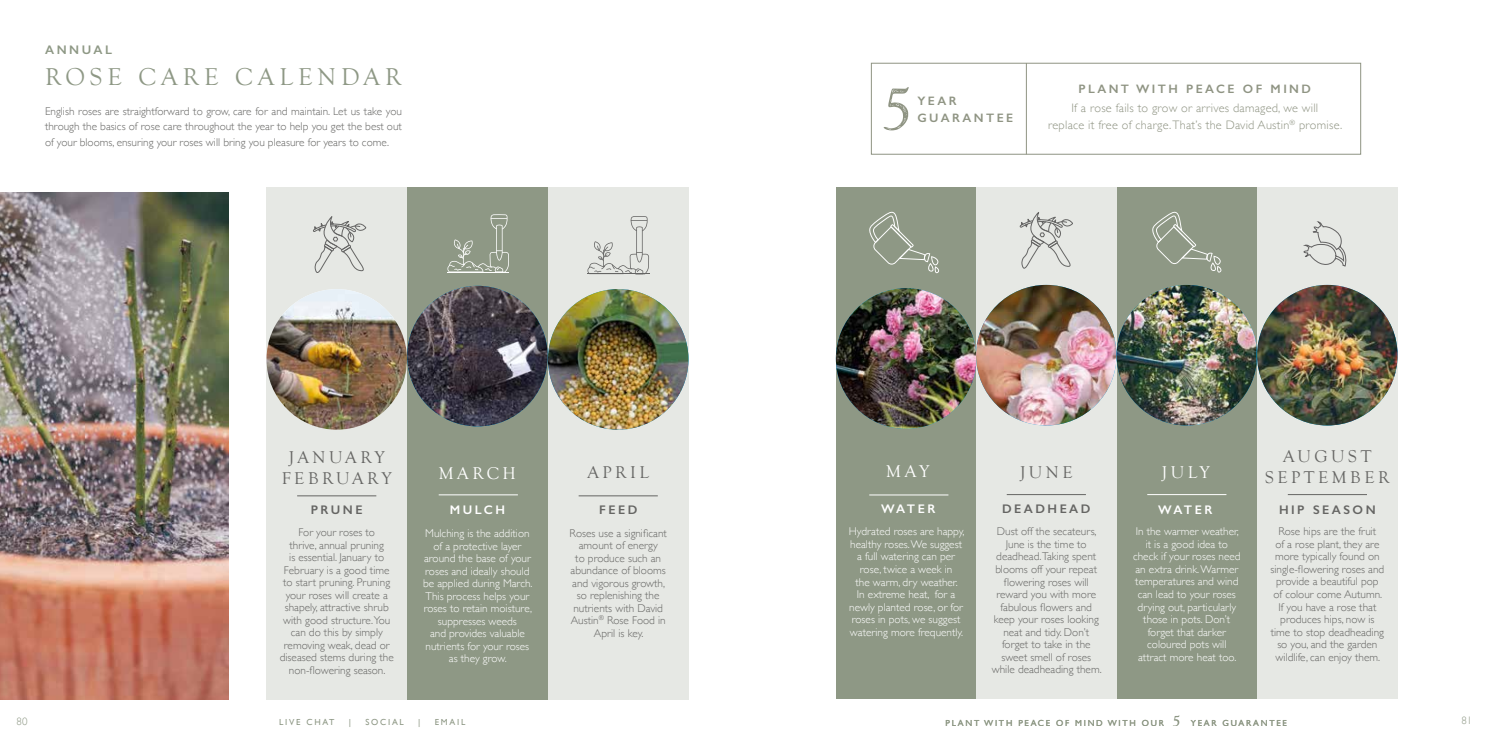
<style>
.page{position:relative;width:1489px;height:745px;background:#fff}
.page>*{position:absolute;margin:0;border:0;box-sizing:border-box;transform-origin:0 0}
.t1{font:60.25px "Hand Drawn Goudy 2";color:#8f9483}
.t2{font:25px "Goudy Old Style T";letter-spacing:.2em;color:#8e9885}
.t3{font:17.5px/21px "Goudy Old Style T";letter-spacing:.2em;color:#656563;text-align:center}
.t4{font:17.5px "Goudy Old Style T";letter-spacing:.2em;color:#fff}
.t5{font:600 12.5px "Gill Sans";letter-spacing:.2em;color:#656563}
.t6{font:600 12.5px "Gill Sans";letter-spacing:.2em;color:#fff}
.t7{font:600 12.5px "Gill Sans";letter-spacing:.2em;color:#8e9885}
.t8{font:300 12.25px/17.1px "Gill Sans";letter-spacing:.02em;color:#8f9483;text-align:center}
.t9{font:600 12.25px/17.1px "Gill Sans";letter-spacing:.2em;color:#8f9483}
.t10{font:300 11.25px/12.5px "Gill Sans";color:#656563;text-align:center}
.t11{font:300 11.25px/12.5px "Gill Sans";color:#fff;text-align:center}
.t12{font:300 10.88px "Gill Sans";color:#8e9885}
.t13{font:8.75px "Gill Sans";letter-spacing:.2em;color:#8e9885}
.s1{font-family:"Goudy Old Sty";font-size:15px}
</style>
<div class="page">
<div style="left:266px;top:188px;width:141px;height:511px;background:#e6e8e4"></div>
<img style="left:266px;top:289px;width:141px;height:140px;border-radius:70px">
<div style="left:548px;top:188px;width:140px;height:511px;background:#e6e8e4"></div>
<div style="left:835px;top:188px;width:141px;height:510px;background:#8e9885"></div>
<img style="left:548px;top:289px;width:140px;height:140px;border-radius:69px">
<img style="left:835px;top:288px;width:141px;height:140px;border-radius:70px">
<hr style="left:297px;top:495px;width:79px;height:1px;background:#656563">
<hr style="left:578px;top:495px;width:79px;height:1px;background:#656563">
<hr style="left:869px;top:494px;width:79px;height:1px;background:#fff">
<svg style="left:313px;top:216px;width:53px;height:56px"></svg>
<div style="left:1116px;top:188px;width:140px;height:510px;background:#8e9885"></div>
<div style="left:976px;top:188px;width:140px;height:510px;background:#e6e8e4"></div>
<img style="left:976px;top:285px;width:140px;height:140px;border-radius:70px">
<img style="left:1116px;top:285px;width:140px;height:140px">
<div style="left:1256px;top:188px;width:141px;height:510px;background:#e6e8e4"></div>
<div style="left:407px;top:188px;width:140px;height:511px;background:#8e9885"></div>
<svg style="left:447px;top:214px;width:62px;height:58px"></svg>
<img style="left:1256px;top:285px;width:141px;height:140px;border-radius:70px">
<img style="left:407px;top:285px;width:140px;height:141px;border-radius:70px">
<hr style="left:1006px;top:494px;width:79px;height:1px;background:#656563">
<hr style="left:1147px;top:494px;width:79px;height:1px;background:#fff">
<hr style="left:1287px;top:494px;width:79px;height:1px;background:#656563">
<hr style="left:438px;top:494px;width:80px;height:1px;background:#fff">
<svg style="left:1152px;top:212px;width:69px;height:60px"></svg>
<svg style="left:587px;top:216px;width:62px;height:58px"></svg>
<img style="left:0;top:192px;width:229px;height:507px">
<svg style="left:869px;top:212px;width:70px;height:61px"></svg>
<svg style="left:1019px;top:212px;width:54px;height:56px"></svg>
<svg style="left:1303px;top:221px;width:44px;height:46px"></svg>
<div style="left:871px;top:63px;width:489px;height:91px;border:1px solid #8f9483"></div>
<hr style="left:1026px;top:63px;width:1px;height:91px;background:#8f9483">
<p class="t7" style="left:45px;top:42px;width:69px">ANNUAL</p>
<h2 class="t2" style="left:45px;top:63px;width:358px">ROSE CARE CALENDAR</h2>
<p class="t10" style="left:45px;top:103px;width:358px;line-height:15.6px;text-align:justify">English roses are straightforward to grow, care for and maintain. Let us take you through the basics of rose care throughout the year to help you get the best out of your blooms, ensuring your roses will bring you pleasure for years to come.</p>
<h1 class="t1" style="left:882px;top:77px;width:28px">5</h1>
<p class="t9" style="left:917px;top:92px;width:97px">YEAR<br>GUARANTEE</p>
<p class="t9" style="left:1078px;top:80px;width:234px">PLANT WITH PEACE OF MIND</p>
<p class="t8" style="left:1048px;top:99px;width:295px">If a rose fails to grow or arrives damaged, we will<br>replace it free of charge. That’s the David Austin<sup>®</sup> promise.</p>
<h3 class="t3" style="left:282px;top:447px;width:111px">JANUARY<br>FEBRUARY</h3>
<h3 class="t3" style="left:1283px;top:446px;width:90px">AUGUST</h3>
<h3 class="t3" style="left:587px;top:461px;width:63px">APRIL</h3>
<h3 class="t4" style="left:886px;top:461px;width:45px">MAY</h3>
<h3 class="t3" style="left:1019px;top:462px;width:54px">JUNE</h3>
<h3 class="t4" style="left:1161px;top:463px;width:49px">JULY</h3>
<h3 class="t4" style="left:439px;top:463px;width:79px">MARCH</h3>
<h3 class="t3" style="left:1264px;top:467px;width:126px">SEPTEMBER</h3>
<p class="t5" style="left:311px;top:502px;width:53px">PRUNE</p>
<p class="t6" style="left:450px;top:502px;width:57px">MULCH</p>
<p class="t5" style="left:599px;top:502px;width:40px">FEED</p>
<p class="t6" style="left:881px;top:501px;width:56px">WATER</p>
<p class="t5" style="left:1001px;top:501px;width:90px">DEADHEAD</p>
<p class="t6" style="left:1158px;top:502px;width:56px">WATER</p>
<p class="t5" style="left:1278px;top:502px;width:98px">HIP SEASON</p>
<p class="t10" style="left:280px;top:525px;width:115px">For your roses to<br>thrive, annual pruning<br>is essential. January to<br>February is a good time to start pruning. Pruning your roses will create a shapely, attractive shrub with good structure.You can do this by simply removing weak, dead or diseased stems during the non-flowering season.</p>
<p class="t10" style="left:569px;top:526px;width:99px">Roses use a significant amount of energy<br>to produce such an abundance of blooms and vigorous growth, so replenishing the nutrients with David<br>Austin<sup>®</sup> Rose Food in<br>April is key.</p>
<p class="t11" style="left:848px;top:524px;width:117px">Hydrated roses are happy, healthy roses. We suggest a full watering can per rose, twice a week in<br>the warm, dry weather.<br>In extreme heat, for a newly planted rose, or for roses in pots, we suggest watering more frequently.</p>
<p class="t11" style="left:423px;top:526px;width:111px">Mulching is the addition of a protective layer around the base of your roses and ideally should be applied during March.<br>This process helps your roses to retain moisture, suppresses weeds<br>and provides valuable nutrients for your roses as they grow.</p>
<p class="t10" style="left:991px;top:524px;width:111px">Dust off the secateurs,<br>June is the time to deadhead.Taking spent blooms off your repeat flowering roses will reward you with more fabulous flowers and keep your roses looking neat and tidy. Don’t forget to take in the sweet smell of roses while deadheading them.</p>
<p class="t11" style="left:1132px;top:524px;width:109px">In the warmer weather, it is a good idea to check if your roses need an extra drink. Warmer temperatures and wind can lead to your roses drying out, particularly those in pots. Don’t forget that darker coloured pots will attract more heat too.</p>
<p class="t10" style="left:1270px;top:524px;width:115px">Rose hips are the fruit<br>of a rose plant, they are more typically found on single-flowering roses and provide a beautiful pop of colour come Autumn.<br>If you have a rose that produces hips, now is time to stop deadheading so you, and the garden wildlife, can enjoy them.</p>
<p class="t13" style="left:945px;top:717px;width:343px">PLANT WITH PEACE OF MIND WITH OUR <span class="s1">5</span> YEAR GUARANTEE</p>
<p class="t12" style="left:17px;top:712px;width:12px">80</p>
<p class="t13" style="left:279px;top:716px;width:57px">LIVE CHAT</p>
<p class="t13" style="left:349px;top:716px;width:4px">|</p>
<p class="t13" style="left:365px;top:716px;width:40px">SOCIAL</p>
<p class="t13" style="left:418px;top:716px;width:4px">|</p>
<p class="t13" style="left:435px;top:716px;width:32px">EMAIL</p>
<p class="t12" style="left:1461px;top:711px;width:12px">81</p>
</div>
